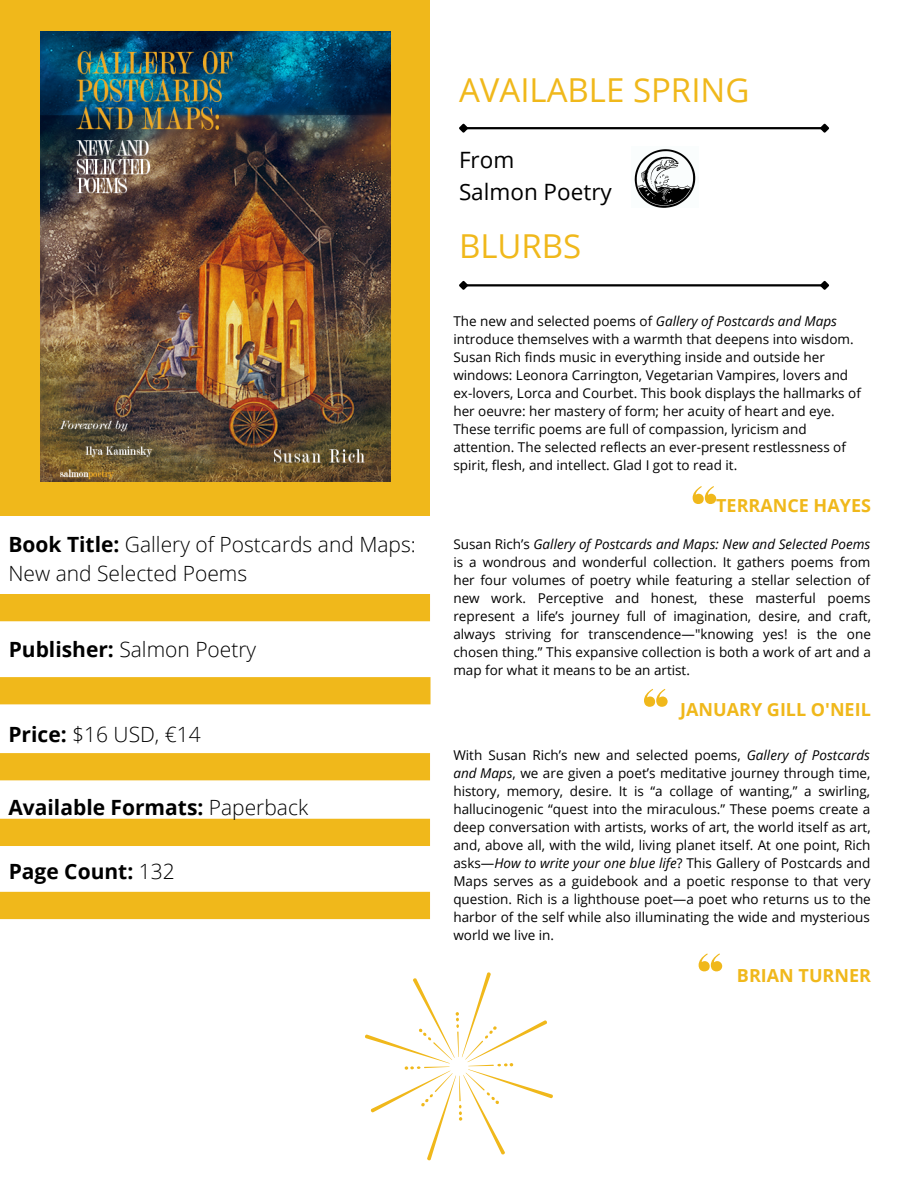
<style>
.page{position:relative;width:918px;height:1188px;background:#fff}
.page>*{position:absolute;margin:0;border:0;box-sizing:border-box;transform-origin:0 0}
.t1{font:33px "Open Sans";color:#f0b81b}
.t2{font:22.5px "Open Sans";color:#000}
.t3{font:300 21px "Open Sans";color:#000}
.t4{font:700 21px "Open Sans";color:#000}
.t5{font:700 18px "Open Sans";color:#f0b81b}
.t6{font:13.5px/18px "Open Sans";color:#000;text-align:justify}
.s1{font-weight:700}
.s2{font-weight:300}
.s3{font-style:italic}
</style>
<div class="page">
<div style="left:0;top:0;width:430px;height:516px;background:#f0b81b"></div>
<img style="left:40px;top:32px;width:350px;height:450px">
<hr style="left:467px;top:127px;width:354px;height:2px;background:#000">
<svg style="left:459px;top:123px;width:11px;height:10px"></svg>
<svg style="left:818px;top:123px;width:11px;height:10px"></svg>
<hr style="left:467px;top:284px;width:354px;height:2px;background:#000">
<svg style="left:459px;top:280px;width:11px;height:10px"></svg>
<svg style="left:818px;top:280px;width:11px;height:10px"></svg>
<img style="left:634px;top:149px;width:62px;height:58px">
<svg style="left:693px;top:486px;width:23px;height:18px"></svg>
<svg style="left:644px;top:689px;width:24px;height:18px"></svg>
<svg style="left:699px;top:953px;width:23px;height:18px"></svg>
<svg style="left:0;top:594px;width:430px;height:326px"></svg>
<svg style="left:365px;top:972px;width:188px;height:189px"></svg>
<p class="t3" style="left:8px;top:529px;width:409px"><span class="s1">Book Title:</span> Gallery of Postcards and Maps:</p>
<p class="t3" style="left:8px;top:559px;width:240px">New and Selected Poems</p>
<p class="t3" style="left:9px;top:635px;width:249px"><span class="s1">Publisher:</span> Salmon Poetry</p>
<p class="t3" style="left:8px;top:719px;width:194px"><span class="s1">Price:</span> $16 USD, €14</p>
<p class="t4" style="left:8px;top:792px;width:301px">Available Formats: <span class="s2">Paperback</span></p>
<p class="t4" style="left:9px;top:856px;width:167px">Page Count: <span class="s2">132</span></p>
<p class="t1" style="left:459px;top:67px;width:292px">AVAILABLE SPRING</p>
<p class="t2" style="left:459px;top:144px;width:57px">From</p>
<p class="t2" style="left:459px;top:176px;width:154px">Salmon Poetry</p>
<p class="t1" style="left:459px;top:223px;width:124px">BLURBS</p>
<p class="t6" style="left:453px;top:312px;width:409px;text-align:left">The new and selected poems of <span class="s3">Gallery of Postcards and Maps </span>introduce themselves with a warmth that deepens into wisdom.<br>Susan Rich finds music in everything inside and outside her windows: Leonora Carrington, Vegetarian Vampires, lovers and ex-lovers, Lorca and Courbet. This book displays the hallmarks of her oeuvre: her mastery of form; her acuity of heart and eye.<br>These terrific poems are full of compassion, lyricism and attention. The selected reflects an ever-present restlessness of spirit, flesh, and intellect. Glad I got to read it.</p>
<p class="t5" style="left:716px;top:492px;width:156px">TERRANCE HAYES</p>
<p class="t6" style="left:453px;top:534px;width:419px">Susan Rich’s <span class="s3">Gallery of Postcards and Maps: New and Selected Poems </span>is a wondrous and wonderful collection. It gathers poems from her four volumes of poetry while featuring a stellar selection of new work. Perceptive and honest, these masterful poems represent a life’s journey full of imagination, desire, and craft, always striving for transcendence—"knowing yes! is the one chosen thing.” This expansive collection is both a work of art and a map for what it means to be an artist.</p>
<p class="t5" style="left:680px;top:697px;width:192px">JANUARY GILL O'NEIL</p>
<p class="t6" style="left:453px;top:746px;width:419px">With Susan Rich’s new and selected poems, <span class="s3">Gallery of Postcards and Maps</span>, we are given a poet’s meditative journey through time, history, memory, desire. It is “a collage of wanting,” a swirling, hallucinogenic “quest into the miraculous.” These poems create a deep conversation with artists, works of art, the world itself as art, and, above all, with the wild, living planet itself. At one point, Rich asks—<span class="s3">How to write your one blue life</span>? This Gallery of Postcards and Maps serves as a guidebook and a poetic response to that very question. Rich is a lighthouse poet—a poet who returns us to the harbor of the self while also illuminating the wide and mysterious world we live in.</p>
<p class="t5" style="left:737px;top:963px;width:136px">BRIAN TURNER</p>
</div>
